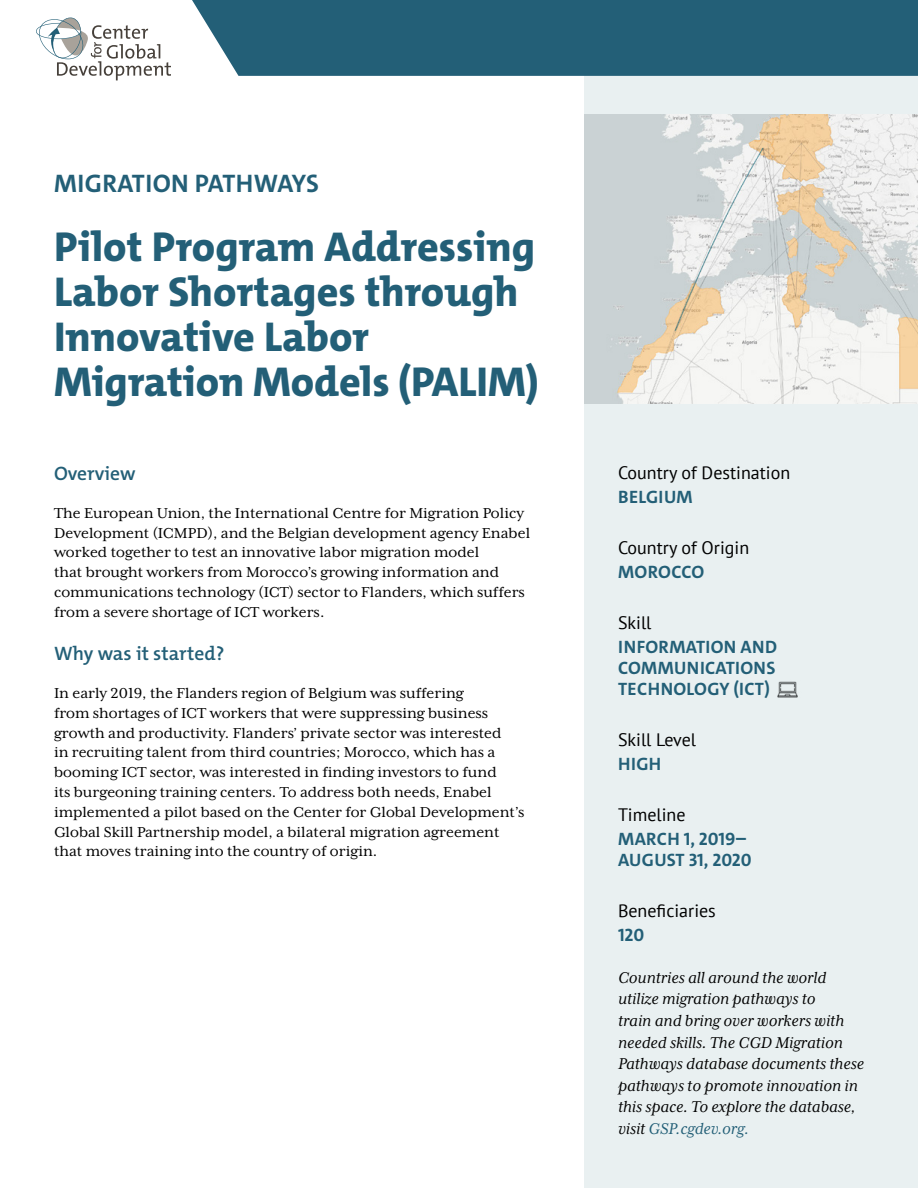
<style>
.page{position:relative;width:918px;height:1188px;background:#fff}
.page>*{position:absolute;margin:0;border:0;box-sizing:border-box;transform-origin:0 0}
.t1{font:800 42px/45px "The Mix C4 s";color:#235f77}
.Subtitle{font:700 25.5px "The Mix C4 s";letter-spacing:.02em;color:#235f77}
.Section_header{font:600 19.5px "The Mix C4 s";color:#235f77}
.Boilerplate{font:italic 18px/21.6px "Mrs Eaves XL Serif OT";color:#000}
.Box_category{font:18px "PT Sans";color:#000}
.Box_info{font:700 18px/21px "The Mix C4 s";letter-spacing:.02em;color:#235f77;text-align:justify}
.Box_info-2{font:700 18px/21px "The Mix C4 s";color:#235f77}
.t2{font:16.5px/19.8px "Mrs Eaves XL Serif OT";color:#000}
.s1{color:#235f77}
</style>
<div class="page">
<div style="left:584px;top:75px;width:334px;height:1113px;background:#e9f0f1"></div>
<div style="left:192px;top:0;width:726px;height:76px;background:#235f77"></div>
<svg style="left:36px;top:17px;width:135px;height:63px"></svg>
<img style="left:584px;top:114px;width:334px;height:289px">
<img style="left:777px;top:681px;width:21px;height:17px">
<p class="Subtitle" style="left:54px;top:167px;width:266px">MIGRATION PATHWAYS</p>
<p class="t1" style="left:54px;top:225px;width:486px">Pilot Program Addressing<br>Labor Shortages through<br>Innovative Labor<br>Migration Models (PALIM)</p>
<p class="Section_header" style="left:54px;top:461px;width:83px">Overview</p>
<p class="t2" style="left:54px;top:503px;width:478px">The European Union, the International Centre for Migration Policy Development (ICMPD), and the Belgian development agency Enabel worked together to test an innovative labor migration model<br>that brought workers from Morocco’s growing information and communications technology (ICT) sector to Flanders, which suffers from a severe shortage of ICT workers.</p>
<p class="Section_header" style="left:54px;top:641px;width:172px">Why was it started?</p>
<p class="t2" style="left:54px;top:683px;width:472px">In early 2019, the Flanders region of Belgium was suffering<br>from shortages of ICT workers that were suppressing business growth and productivity. Flanders’ private sector was interested<br>in recruiting talent from third countries; Morocco, which has a booming ICT sector, was interested in finding investors to fund<br>its burgeoning training centers. To address both needs, Enabel implemented a pilot based on the Center for Global Development’s Global Skill Partnership model, a bilateral migration agreement that moves training into the country of origin.</p>
<p class="Box_category" style="left:618px;top:461px;width:174px">Country of Destination</p>
<p class="Box_info" style="left:618px;top:487px;width:76px">BELGIUM</p>
<p class="Box_category" style="left:618px;top:536px;width:133px">Country of Origin</p>
<p class="Box_info" style="left:618px;top:562px;width:88px">MOROCCO</p>
<p class="Box_category" style="left:618px;top:611px;width:35px">Skill</p>
<p class="Box_info" style="left:618px;top:637px;width:161px">INFORMATION AND COMMUNICATIONS TECHNOLOGY (ICT)</p>
<p class="Box_category" style="left:618px;top:728px;width:80px">Skill Level</p>
<p class="Box_info" style="left:618px;top:754px;width:45px">HIGH</p>
<p class="Box_category" style="left:618px;top:803px;width:69px">Timeline</p>
<p class="Box_info-2" style="left:618px;top:829px;width:135px">MARCH 1, 2019–<br>AUGUST 31, 2020</p>
<p class="Box_category" style="left:618px;top:899px;width:99px">Beneficiaries</p>
<p class="Box_info" style="left:618px;top:925px;width:28px">120</p>
<p class="Boilerplate" style="left:618px;top:967px;width:248px">Countries all around the world utilize migration pathways to<br>train and bring over workers with needed skills. The CGD Migration<br>Pathways database documents these pathways to promote innovation in this space. To explore the database, visit <span class="s1">GSP.cgdev.org.</span></p>
</div>
